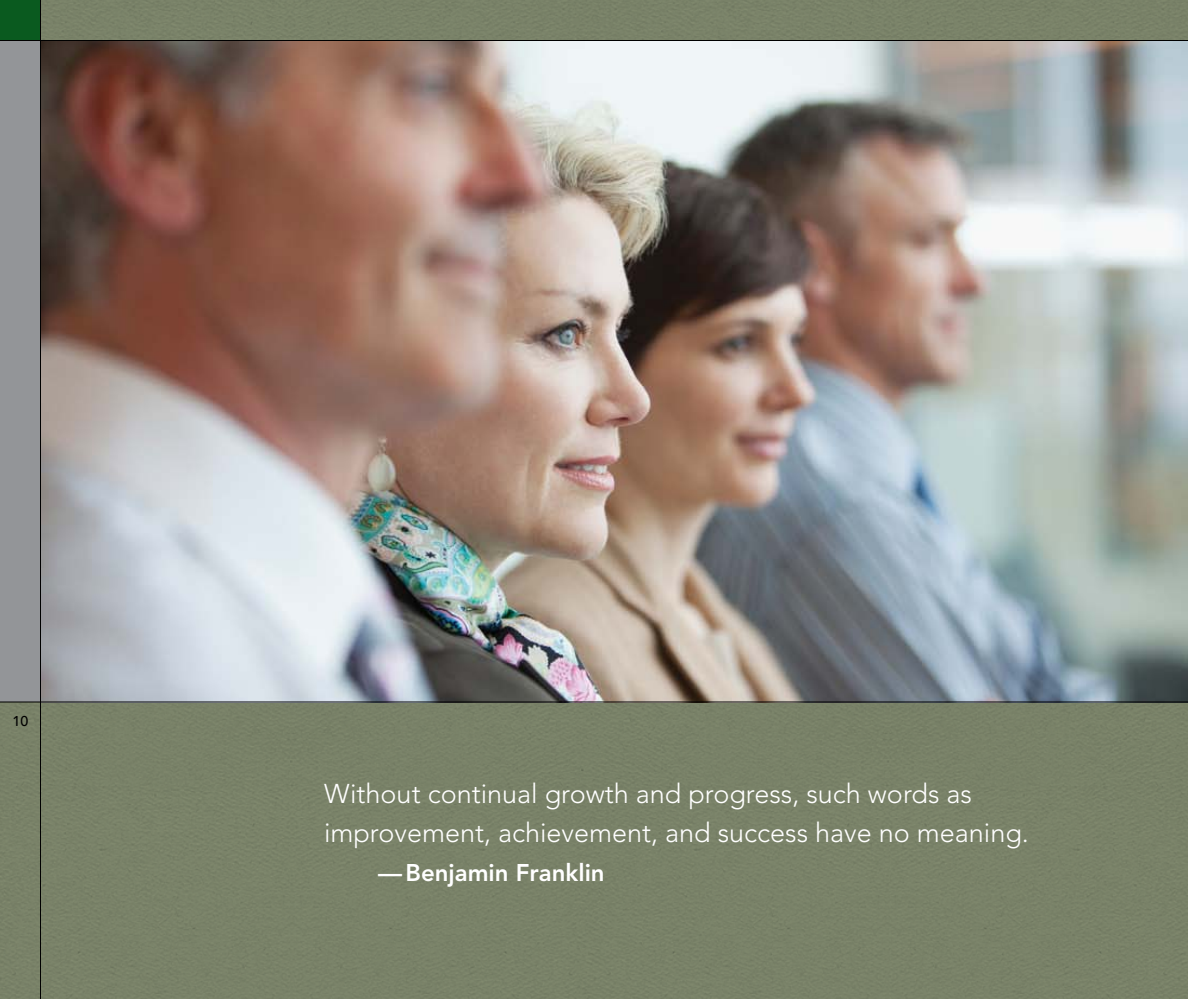
<style>
.page{position:relative;width:1188px;height:999px;background:#798268}
.page>*{position:absolute;margin:0;border:0;box-sizing:border-box;transform-origin:0 0}
.t1{font:300 27px/39px "Avenir LT Std";color:#fff}
.t2{font:800 24px "Avenir LT Std";color:#fff}
.t3{font:500 14.1px "Avenir LT Std";color:#000}
</style>
<div class="page">
<img style="left:41px;top:41px;width:1147px;height:661px">
<div style="left:0;top:40px;width:40px;height:662px;background:#939598"></div>
<div style="left:0;top:0;width:40px;height:40px;background:#0a5a1f"></div>
<hr style="left:40px;top:0;width:1px;height:999px;background:#000">
<hr style="left:0;top:702px;width:1188px;height:1px;background:#000">
<hr style="left:0;top:40px;width:1188px;height:1px;background:#000">
<p class="t3" style="left:12px;top:713px;width:17px">10</p>
<p class="t1" style="left:324px;top:775px;width:706px">Without continual growth and progress, such words as improvement, achievement, and success have no meaning.</p>
<p class="t2" style="left:378px;top:859px;width:228px">—Benjamin Franklin</p>
</div>
